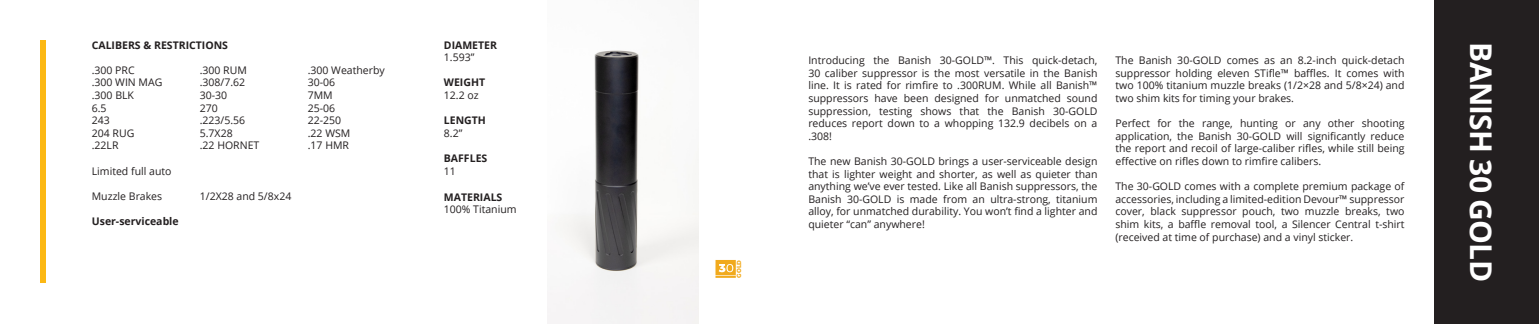
<style>
.page{position:relative;width:1539px;height:324px;background:#fff}
.page>*{position:absolute;margin:0;border:0;box-sizing:border-box;transform-origin:0 0}
.t1{font:700 30px "Open Sans";letter-spacing:-.025em;color:#fff}
.t2{font:10.5px/12.6px "Open Sans";color:#231f20;text-align:justify}
.t3{font:700 10.5px "Open Sans";color:#231f20}
.t4{font:800 6px "Montserrat";color:#f2aa1c;scale:.95 1}
</style>
<div class="page">
<div style="left:1435px;top:0;width:104px;height:324px;background:#231f20"></div>
<div style="left:40px;top:40px;width:6px;height:244px;background:#fcb814"></div>
<hr style="left:716px;top:276px;width:20px;height:2px;background:#f1aa1d">
<svg style="left:716px;top:260px;width:20px;height:15px"></svg>
<img style="left:547px;top:50px;width:151px;height:274px">
<p class="t3" style="left:92px;top:37px;width:138px">CALIBERS &amp; RESTRICTIONS</p>
<p class="t2" style="left:92px;top:63px;width:44px">.300 PRC</p>
<p class="t2" style="left:200px;top:63px;width:49px">.300 RUM</p>
<p class="t2" style="left:308px;top:63px;width:79px">.300 Weatherby</p>
<p class="t2" style="left:92px;top:76px;width:72px">.300 WIN MAG</p>
<p class="t2" style="left:200px;top:76px;width:47px">.308/7.62</p>
<p class="t2" style="left:308px;top:76px;width:29px">30-06</p>
<p class="t2" style="left:92px;top:89px;width:44px">.300 BLK</p>
<p class="t2" style="left:200px;top:89px;width:29px">30-30</p>
<p class="t2" style="left:308px;top:89px;width:26px">7MM</p>
<p class="t2" style="left:92px;top:101px;width:16px">6.5</p>
<p class="t2" style="left:200px;top:101px;width:20px">270</p>
<p class="t2" style="left:308px;top:101px;width:29px">25-06</p>
<p class="t2" style="left:92px;top:114px;width:20px">243</p>
<p class="t2" style="left:200px;top:114px;width:47px">.223/5.56</p>
<p class="t2" style="left:308px;top:114px;width:35px">22-250</p>
<p class="t2" style="left:92px;top:126px;width:44px">204 RUG</p>
<p class="t2" style="left:200px;top:126px;width:34px">5.7X28</p>
<p class="t2" style="left:308px;top:126px;width:44px">.22 WSM</p>
<p class="t2" style="left:92px;top:139px;width:28px">.22LR</p>
<p class="t2" style="left:200px;top:139px;width:61px">.22 HORNET</p>
<p class="t2" style="left:308px;top:139px;width:43px">.17 HMR</p>
<p class="t2" style="left:92px;top:164px;width:81px">Limited full auto</p>
<p class="t2" style="left:92px;top:189px;width:72px">Muzzle Brakes</p>
<p class="t2" style="left:200px;top:189px;width:93px">1/2X28 and 5/8x24</p>
<p class="t3" style="left:92px;top:214px;width:88px">User-serviceable</p>
<p class="t3" style="left:444px;top:37px;width:55px">DIAMETER</p>
<p class="t2" style="left:444px;top:51px;width:32px">1.593”</p>
<p class="t3" style="left:444px;top:75px;width:43px">WEIGHT</p>
<p class="t2" style="left:444px;top:89px;width:36px">12.2 oz</p>
<p class="t3" style="left:444px;top:113px;width:44px">LENGTH</p>
<p class="t2" style="left:444px;top:126px;width:20px">8.2”</p>
<p class="t3" style="left:444px;top:151px;width:45px">BAFFLES</p>
<p class="t2" style="left:444px;top:164px;width:14px">11</p>
<p class="t3" style="left:444px;top:189px;width:60px">MATERIALS</p>
<p class="t2" style="left:444px;top:203px;width:74px">100% Titanium</p>
<p class="t4" style="left:735px;top:278px;width:20px;rotate:-90deg">GOLD</p>
<p class="t2" style="left:808px;top:54px;width:291px">Introducing the Banish 30-GOLD™. This quick-detach, 30 caliber suppressor is the most versatile in the Banish line. It is rated for rimfire to .300RUM. While all Banish™ suppressors have been designed for unmatched sound suppression, testing shows that the Banish 30-GOLD reduces report down to a whopping 132.9 decibels on a .308!</p>
<p class="t2" style="left:808px;top:155px;width:291px">The new Banish 30-GOLD brings a user-serviceable design that is lighter weight and shorter, as well as quieter than anything we’ve ever tested. Like all Banish suppressors, the Banish 30-GOLD is made from an ultra-strong, titanium alloy, for unmatched durability. You won’t find a lighter and quieter “can” anywhere!</p>
<p class="t2" style="left:1115px;top:54px;width:291px">The Banish 30-GOLD comes as an 8.2-inch quick-detach suppressor holding eleven STifle™ baffles. It comes with two 100% titanium muzzle breaks (1/2×28 and 5/8×24) and two shim kits for timing your brakes.</p>
<p class="t2" style="left:1115px;top:117px;width:291px">Perfect for the range, hunting or any other shooting application, the Banish 30-GOLD will significantly reduce the report and recoil of large-caliber rifles, while still being effective on rifles down to rimfire calibers.</p>
<p class="t2" style="left:1115px;top:180px;width:291px">The 30-GOLD comes with a complete premium package of accessories, including a limited-edition Devour™ suppressor cover, black suppressor pouch, two muzzle breaks, two shim kits, a baffle removal tool, a Silencer Central t-shirt (received at time of purchase) and a vinyl sticker.</p>
<h1 class="t1" style="left:1502px;top:42px;width:241px;rotate:90deg">BANISH 30 GOLD</h1>
</div>
